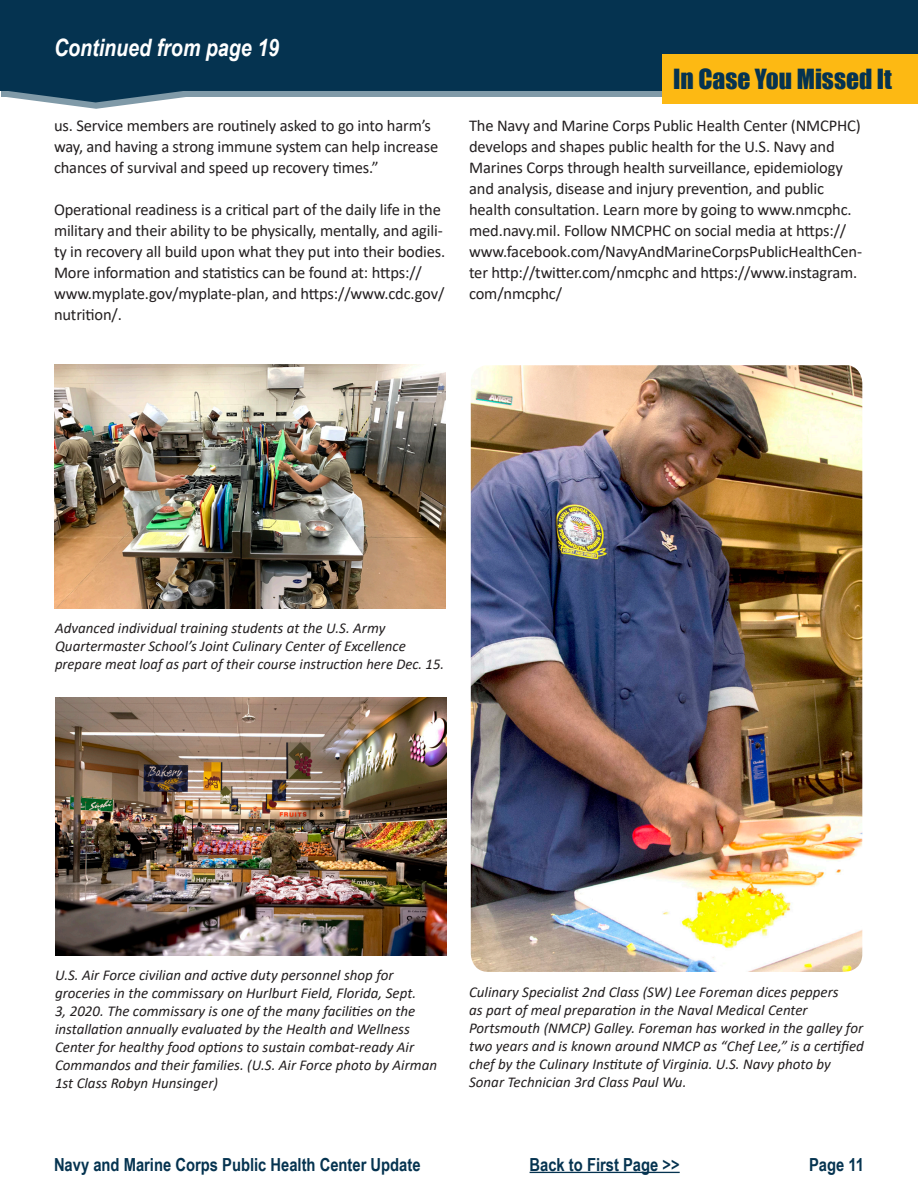
<style>
.page{position:relative;width:918px;height:1188px;background:#fff}
.page>*{position:absolute;margin:0;border:0;box-sizing:border-box;transform-origin:0 0}
.t1{font:25.5px "Impact";color:#053350}
.t2{font:italic 700 24px "Arial Narrow";color:#fff}
.t3{font:700 18px "Arial Narrow";color:#053350}
.t4{font:16.5px/21px "Calibri";letter-spacing:-.01em;color:#231f20}
.t5{font:italic 15px/18px "Calibri";color:#231f20}
</style>
<div class="page">
<div style="left:1px;top:42px;width:917px;height:55px;background:#809aa8"></div>
<div style="left:0;top:0;width:918px;height:91px;background:#053350"></div>
<svg style="left:7px;top:91px;width:178px;height:18px"></svg>
<div style="left:662px;top:54px;width:256px;height:50px;background:#fdb913"></div>
<hr style="left:530px;top:1172px;width:150px;height:1px;background:#053350">
<img style="left:54px;top:365px;width:392px;height:244px">
<img style="left:55px;top:698px;width:392px;height:258px">
<img style="left:471px;top:365px;width:391px;height:607px">
<p class="t2" style="left:54px;top:30px;width:227px">Continued from page 19</p>
<p class="t4" style="left:54px;top:115px;width:386px">us. Service members are routinely asked to go into harm’s way, and having a strong immune system can help increase chances of survival and speed up recovery times.”</p>
<p class="t4" style="left:54px;top:199px;width:393px">Operational readiness is a critical part of the daily life in the military and their ability to be physically, mentally, and agili&shy;ty in recovery all build upon what they put into their bodies.<br>More information and statistics can be found at: https:// www.myplate.gov/myplate-plan, and https://www.cdc.gov/ nutrition/.</p>
<h1 class="t1" style="left:673px;top:60px;width:220px">In Case You Missed It</h1>
<p class="t4" style="left:469px;top:115px;width:395px">The Navy and Marine Corps Public Health Center (NMCPHC) develops and shapes public health for the U.S. Navy and Marines Corps through health surveillance, epidemiology and analysis, disease and injury prevention, and public health consultation. Learn more by going to www.nmcphc. med.navy.mil. Follow NMCPHC on social media at https:// www.facebook.com/NavyAndMarineCorpsPublicHealthCen&shy;ter http://twitter.com/nmcphc and https://www.instagram. com/nmcphc/</p>
<p class="t5" style="left:55px;top:619px;width:391px">Advanced individual training students at the U.S. Army<br>Quartermaster School’s Joint Culinary Center of Excellence prepare meat loaf as part of their course instruction here Dec. 15.</p>
<p class="t5" style="left:55px;top:966px;width:384px">U.S. Air Force civilian and active duty personnel shop for groceries in the commissary on Hurlburt Field, Florida, Sept.<br>3, 2020. The commissary is one of the many facilities on the installation annually evaluated by the Health and Wellness Center for healthy food options to sustain combat-ready Air Commandos and their families. (U.S. Air Force photo by Airman 1st Class Robyn Hunsinger)</p>
<p class="t5" style="left:469px;top:982px;width:396px">Culinary Specialist 2nd Class (SW) Lee Foreman dices peppers<br>as part of meal preparation in the Naval Medical Center Portsmouth (NMCP) Galley. Foreman has worked in the galley for two years and is known around NMCP as “Chef Lee,” is a certified chef by the Culinary Institute of Virginia. U.S. Navy photo by Sonar Technician 3rd Class Paul Wu.</p>
<p class="t3" style="left:54px;top:1151px;width:368px">Navy and Marine Corps Public Health Center Update</p>
<p class="t3" style="left:530px;top:1151px;width:152px">Back to First Page &gt;&gt;</p>
<p class="t3" style="left:809px;top:1151px;width:56px">Page 11</p>
</div>
